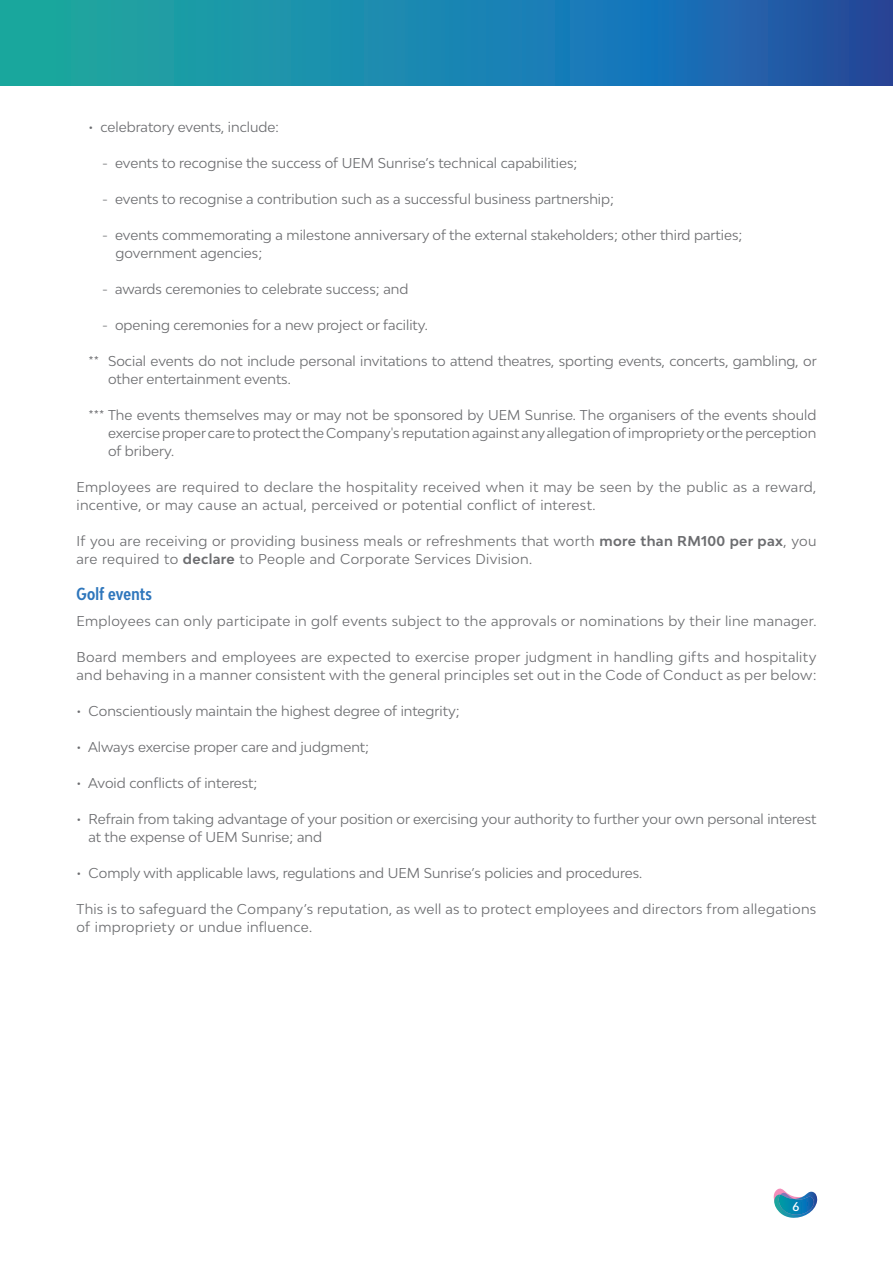
<style>
.page{position:relative;width:893px;height:1263px;background:#fff}
.page>*{position:absolute;margin:0;border:0;box-sizing:border-box;transform-origin:0 0}
.t1{font:700 ultra-condensed 16.5px "Bw Modelica";letter-spacing:.01em;color:#2e76bc}
.t2{font:13.5px/18px "Bw Modelica";color:#6c6d70}
.t3{font:13.5px/18px "Bw Modelica";letter-spacing:.02em;color:#6c6d70}
.t4{font:13.5px/18px "Bw Modelica";letter-spacing:.025em;color:#6c6d70}
.t5{font:500 12px "Bw Modelica";color:#fff}
.s1{font-weight:700}
</style>
<div class="page">
<svg style="left:0;top:0;width:893px;height:85px;background:#1c81aa"></svg>
<svg style="left:773px;top:1188px;width:45px;height:30px"></svg>
<p class="t2" style="left:89px;top:117px;width:192px">• celebratory events, include:</p>
<p class="t2" style="left:102px;top:153px;width:477px">- events to recognise the success of UEM Sunrise’s technical capabilities;</p>
<p class="t2" style="left:102px;top:189px;width:513px">- events to recognise a contribution such as a successful business partnership;</p>
<p class="t2" style="left:116px;top:225px;width:628px;text-indent:-13px">- events commemorating a milestone anniversary of the external stakeholders; other third parties; government agencies;</p>
<p class="t2" style="left:102px;top:279px;width:308px">- awards ceremonies to celebrate success; and</p>
<p class="t2" style="left:102px;top:315px;width:327px">- opening ceremonies for a new project or facility.</p>
<p class="t2" style="left:108px;top:351px;width:710px;text-indent:-19px">** Social events do not include personal invitations to attend theatres, sporting events, concerts, gambling, or other entertainment events.</p>
<p class="t2" style="left:108px;top:405px;width:710px;text-align:justify;text-indent:-19px">*** The events themselves may or may not be sponsored by UEM Sunrise. The organisers of the events should exercise proper care to protect the Company's reputation against any allegation of impropriety or the perception of bribery.</p>
<p class="t3" style="left:77px;top:477px;width:741px">Employees are required to declare the hospitality received when it may be seen by the public as a reward, incentive, or may cause an actual, perceived or potential conflict of interest.</p>
<p class="t3" style="left:77px;top:531px;width:741px">If you are receiving or providing business meals or refreshments that worth <span class="s1">more than RM100 per pax</span>, you are required to <span class="s1">declare</span> to People and Corporate Services Division.</p>
<p class="t1" style="left:77px;top:583px;width:77px">Golf events</p>
<p class="t3" style="left:77px;top:612px;width:741px">Employees can only participate in golf events subject to the approvals or nominations by their line manager.</p>
<p class="t4" style="left:77px;top:648px;width:741px">Board members and employees are expected to exercise proper judgment in handling gifts and hospitality and behaving in a manner consistent with the general principles set out in the Code of Conduct as per below:</p>
<p class="t2" style="left:77px;top:702px;width:385px">• Conscientiously maintain the highest degree of integrity;</p>
<p class="t2" style="left:77px;top:738px;width:294px">• Always exercise proper care and judgment;</p>
<p class="t2" style="left:77px;top:774px;width:182px">• Avoid conflicts of interest;</p>
<p class="t2" style="left:89px;top:810px;width:729px;text-indent:-12px">• Refrain from taking advantage of your position or exercising your authority to further your own personal interest at the expense of UEM Sunrise; and</p>
<p class="t2" style="left:77px;top:864px;width:567px">• Comply with applicable laws, regulations and UEM Sunrise’s policies and procedures.</p>
<p class="t4" style="left:77px;top:900px;width:741px">This is to safeguard the Company’s reputation, as well as to protect employees and directors from allegations of impropriety or undue influence.</p>
<p class="t5" style="left:792px;top:1199px;width:8px">6</p>
</div>
